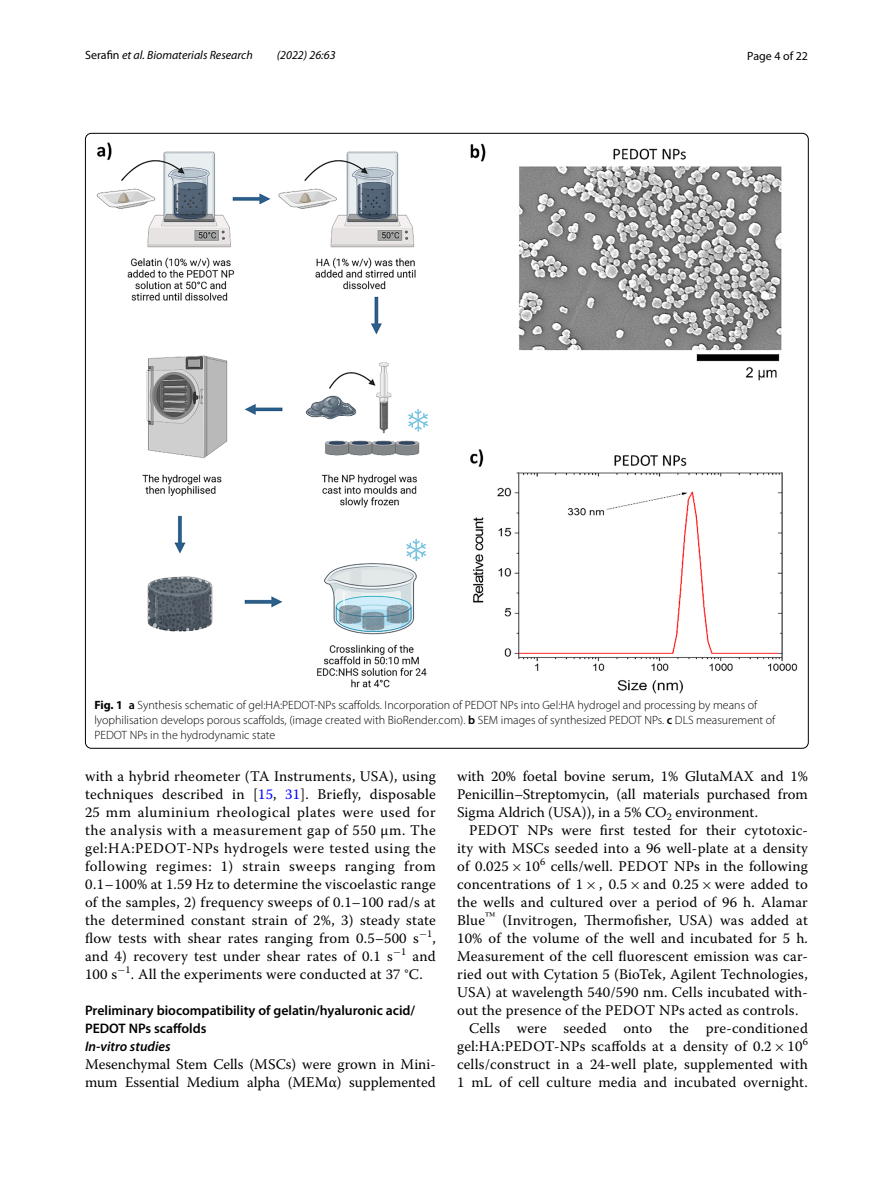
<style>
.page{position:relative;width:893px;height:1187px;background:#fff}
.page>*{position:absolute;margin:0;border:0;box-sizing:border-box;transform-origin:0 0}
.t1{font:14.7px/18px "Warnock Pro";letter-spacing:.015em;color:#000;text-align:justify}
.t2{font:600 13.8px/18px "Myriad Pro";color:#000}
.t3{font:italic 600 13.8px "Myriad Pro";color:#000}
.t4{font:300 12px/15px "Myriad Pro";color:#000}
.t5{font:italic 12px "Myriad Pro";color:#000}
.t6{font:12px "Myriad Pro";color:#000}
.s1{font-style:normal}
.s2{font-weight:700}
.s3{font-weight:600}
.s4{color:#00f}
.s5{font-family:"MTSY"}
</style>
<div class="page">
<img style="left:97px;top:142px;width:700px;height:551px">
<p class="t5" style="left:85px;top:48px;width:169px"><span class="s1">Serafin</span> et al. Biomaterials Research</p>
<p class="t5" style="left:277px;top:48px;width:60px">(2022) 26:63</p>
<p class="t6" style="left:747px;top:48px;width:62px">Page 4 of 22</p>
<p class="t4" style="left:94px;top:697px;width:682px"><span class="s2">Fig. 1</span> <span class="s3">a</span> Synthesis schematic of gel:HA:PEDOT-NPs scaffolds. Incorporation of PEDOT NPs into Gel:HA hydrogel and processing by means of lyophilisation develops porous scaffolds, (image created with BioRender.com). <span class="s3">b</span> SEM images of synthesized PEDOT NPs. <span class="s3">c</span> DLS measurement of<br>PEDOT NPs in the hydrodynamic state</p>
<p class="t1" style="left:85px;top:766px;width:352px">with a hybrid rheometer (TA Instruments, USA), using techniques described in [<span class="s4">15</span>, <span class="s4">31</span>]. Briefly, disposable 25 mm aluminium rheological plates were used for the analysis with a measurement gap of 550 µm. The gel:HA:PEDOT-NPs hydrogels were tested using the following regimes: 1) strain sweeps ranging from 0.1–100% at 1.59 Hz to determine the viscoelastic range of the samples, 2) frequency sweeps of 0.1–100 rad/s at the determined constant strain of 2%, 3) steady state flow tests with shear rates ranging from 0.5–500 s<sup>−</sup><sup>1</sup>, and 4) recovery test under shear rates of 0.1 s<sup>−</sup><sup>1</sup> and 100 s<sup>−</sup><sup>1</sup>. All the experiments were conducted at 37 °C.</p>
<p class="t2" style="left:85px;top:1000px;width:332px">Preliminary biocompatibility of gelatin/hyaluronic acid/<br>PEDOT NPs scaffolds</p>
<p class="t3" style="left:85px;top:1037px;width:87px">In‑vitro studies</p>
<p class="t1" style="left:85px;top:1054px;width:352px">Mesenchymal Stem Cells (MSCs) were grown in Mini&shy;mum Essential Medium alpha (MEMα) supplemented</p>
<p class="t1" style="left:457px;top:766px;width:352px">with 20% foetal bovine serum, 1% GlutaMAX and 1% Penicillin–Streptomycin, (all materials purchased from Sigma Aldrich (USA)), in a 5% CO<sub>2</sub> environment.</p>
<p class="t1" style="left:469px;top:820px;width:340px">PEDOT NPs were first tested for their cytotoxic-</p>
<p class="t1" style="left:457px;top:838px;width:352px">ity with MSCs seeded into a 96 well-plate at a density</p>
<p class="t1" style="left:457px;top:856px;width:352px">of 0.025<span class="s5">×</span> -10<sup>6</sup> cells/well. PEDOT NPs in the following</p>
<p class="t1" style="left:457px;top:874px;width:352px">concentrations of 1<span class="s5">×</span>, 0.5<span class="s5">×</span>and 0.25<span class="s5">×</span>were added to</p>
<p class="t1" style="left:457px;top:892px;width:352px">the wells and cultured over a period of 96 h. Alamar</p>
<p class="t1" style="left:457px;top:910px;width:352px">Blue<sup>™</sup> (Invitrogen, Thermofisher, USA) was added at</p>
<p class="t1" style="left:457px;top:928px;width:352px">10% of the volume of the well and incubated for 5 h.</p>
<p class="t1" style="left:457px;top:946px;width:352px">Measurement of the cell fluorescent emission was car-</p>
<p class="t1" style="left:457px;top:964px;width:352px">ried out with Cytation 5 (BioTek, Agilent Technologies,</p>
<p class="t1" style="left:457px;top:982px;width:352px">USA) at wavelength 540/590 nm. Cells incubated with-</p>
<p class="t1" style="left:457px;top:1000px;width:343px">out the presence of the PEDOT NPs acted as controls.</p>
<p class="t1" style="left:469px;top:1018px;width:340px">Cells were seeded onto the pre-conditioned</p>
<p class="t1" style="left:457px;top:1036px;width:352px">gel:HA:PEDOT-NPs scaffolds at a density of 0.2<span class="s5">×</span> -10<sup>6</sup></p>
<p class="t1" style="left:457px;top:1054px;width:352px">cells/construct in a 24-well plate, supplemented with</p>
<p class="t1" style="left:457px;top:1072px;width:352px">1 mL of cell culture media and incubated overnight.</p>
</div>
